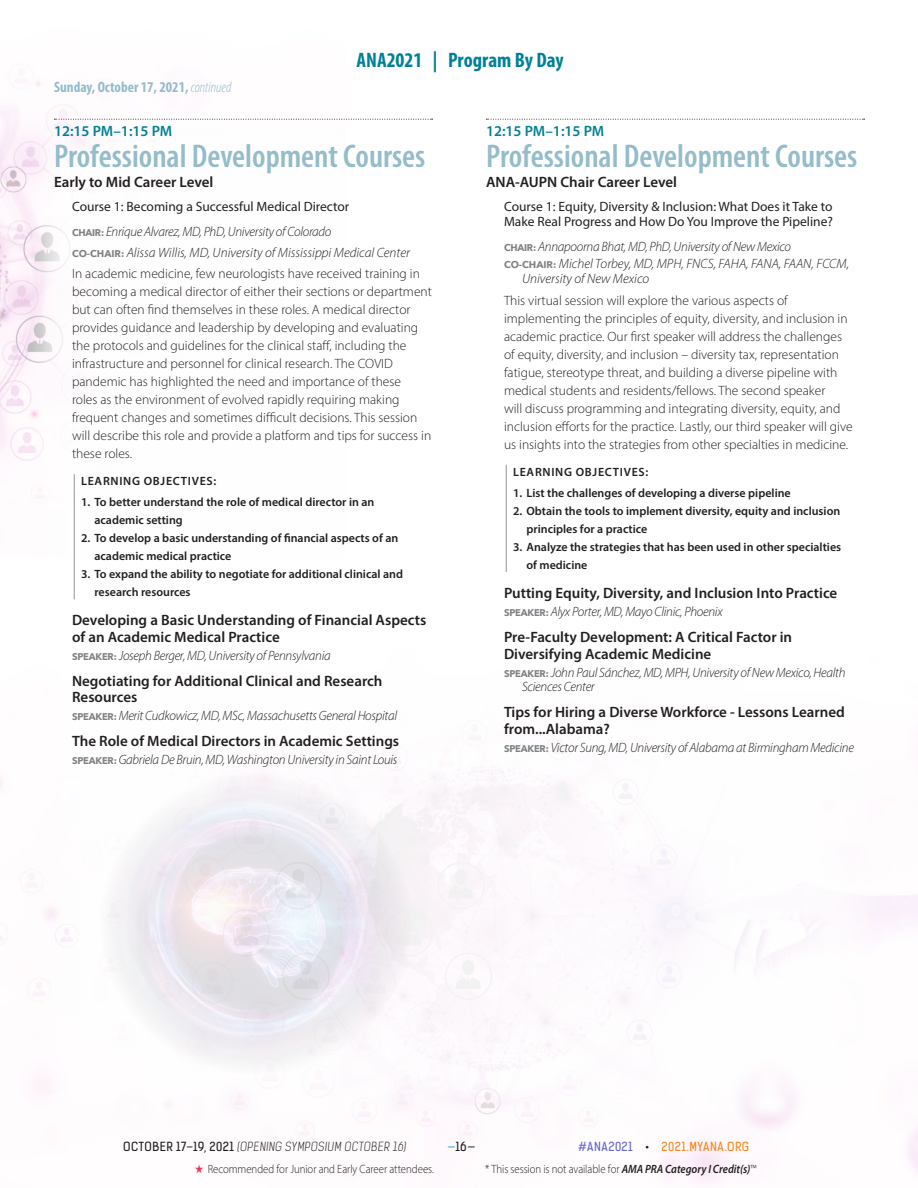
<style>
.page{position:relative;width:918px;height:1188px;background:#fff}
.page>*{position:absolute;margin:0;border:0;box-sizing:border-box;transform-origin:0 0}
.t1{font:600 condensed 33px "Myriad Pro";color:#94bcca}
.t2{font:700 condensed 21px "Myriad Pro";color:#008197}
.t3{font:600 15px/16.5px "Myriad Pro";color:#231f20}
.t4{font:700 condensed 15px "Myriad Pro";color:#94bcca}
.t5{font:600 15px "Myriad Pro";color:#008197}
.t6{font:300 13.5px/18px "Myriad Pro";color:#231f20}
.t7{font:italic 300 13.5px/17.2px "Myriad Pro";letter-spacing:-.02em;color:#231f20}
.t8{font:13.5px/25.2px "Myriad Pro";color:#231f20}
.t9{font:italic 300 13.5px "Myriad Pro";color:#231f20}
.t10{font:600 12px/18px "Myriad Pro";color:#231f20}
.t11{font:300 12px "Myriad Pro";letter-spacing:-.005em;color:#231f20;scale:.9 1}
.t12{font:300 12px "Kelson Sans";color:#231f20}
.t13{font:600 12px "Myriad Pro";letter-spacing:.06em;color:#231f20}
.t14{font:12px "Kelson Sans Regular RU";letter-spacing:.045em;color:#f5871f}
.t15{font:12px "Kelson Sans Regular RU";color:#231f20}
.s1{font-weight:300;font-style:italic}
.s2{font-family:"Avenir Next";font-weight:700;font-size:9.75px;color:#808285}
.s3{font-style:italic}
.s4{font-family:"Avenir Next";font-weight:700;font-style:normal;font-size:9.75px;color:#808285}
.s5{font-family:"Kelson Sans Regular RU";font-weight:400}
.s6{color:#26aae0}
.s7{color:#66c}
.s8{color:#231f20}
.s9{color:#ee3552}
.s10{font-weight:600;font-style:italic}
</style>
<div class="page">
<img style="left:0;top:73px;width:41px;height:388px">
<div style="left:32px;top:90px;width:378px;height:520px;background:#fff"></div>
<svg style="left:54px;top:119px;width:379px;height:1px"></svg>
<svg style="left:74px;top:474px;width:1px;height:14px"></svg>
<hr style="left:74px;top:488px;width:1px;height:111px;background:#939598">
<svg style="left:486px;top:119px;width:379px;height:1px"></svg>
<svg style="left:506px;top:465px;width:1px;height:14px"></svg>
<hr style="left:506px;top:479px;width:1px;height:93px;background:#939598">
<h2 class="t2" style="left:357px;top:46px;width:209px">ANA2021 | Program By Day</h2>
<p class="t4" style="left:54px;top:78px;width:179px">Sunday, October 17, 2021, <span class="s1">continued</span></p>
<p class="t5" style="left:54px;top:121px;width:120px">12:15 PM–1:15 PM</p>
<h1 class="t1" style="left:54px;top:136px;width:373px">Professional Development Courses</h1>
<p class="t3" style="left:54px;top:173px;width:161px">Early to Mid Career Level</p>
<p class="t8" style="left:72px;top:193px;width:279px">Course 1: Becoming a Successful Medical Director<br><span class="s2">CHAIR:</span> <span class="s1">Enrique Alvarez, MD, PhD, University of Colorado</span></p>
<p class="t6" style="left:72px;top:241px;width:349px;line-height:21.9px"><span class="s2">CO-CHAIR:</span> <span class="s3">Alissa Willis, MD, University of Mississippi Medical Center<br></span>In academic medicine, few neurologists have received training in</p>
<p class="t6" style="left:72px;top:283px;width:361px">becoming a medical director of either their sections or department but can often find themselves in these roles. A medical director provides guidance and leadership by developing and evaluating the protocols and guidelines for the clinical staff, including the infrastructure and personnel for clinical research. The COVID pandemic has highlighted the need and importance of these<br>roles as the environment of evolved rapidly requiring making frequent changes and sometimes difficult decisions. This session will describe this role and provide a platform and tips for success in these roles.</p>
<p class="t13" style="left:81px;top:474px;width:137px">LEARNING OBJECTIVES:</p>
<p class="t10" style="left:94px;top:493px;width:281px;text-indent:-14px">1. To better understand the role of medical director in an academic setting</p>
<p class="t10" style="left:94px;top:529px;width:305px;text-indent:-14px">2. To develop a basic understanding of financial aspects of an academic medical practice</p>
<p class="t10" style="left:94px;top:565px;width:310px;text-indent:-14px">3. To expand the ability to negotiate for additional clinical and research resources</p>
<p class="t3" style="left:72px;top:612px;width:356px">Developing a Basic Understanding of Financial Aspects of an Academic Medical Practice</p>
<p class="t7" style="left:72px;top:647px;width:260px"><span class="s4">SPEAKER:</span> Joseph Berger, MD, University of Pennsylvania</p>
<p class="t3" style="left:72px;top:672px;width:312px">Negotiating for Additional Clinical and Research<br>Resources</p>
<p class="t7" style="left:72px;top:707px;width:327px"><span class="s4">SPEAKER:</span> Merit Cudkowicz, MD, MSc, Massachusetts General Hospital</p>
<p class="t3" style="left:72px;top:733px;width:329px">The Role of Medical Directors in Academic Settings</p>
<p class="t7" style="left:72px;top:751px;width:327px"><span class="s4">SPEAKER:</span> Gabriela De Bruin, MD, Washington University in Saint Louis</p>
<p class="t5" style="left:486px;top:121px;width:120px">12:15 PM–1:15 PM</p>
<h1 class="t1" style="left:486px;top:136px;width:373px">Professional Development Courses</h1>
<p class="t3" style="left:486px;top:173px;width:193px">ANA-AUPN Chair Career Level</p>
<p class="t8" style="left:504px;top:199px;width:330px;line-height:15px">Course 1: Equity, Diversity &amp; Inclusion: What Does it Take to<br>Make Real Progress and How Do You Improve the Pipeline?</p>
<p class="t7" style="left:504px;top:238px;width:347px"><span class="s4">CHAIR:</span> Annapoorna Bhat, MD, PhD, University of New Mexico<br><span class="s4">CO-CHAIR:</span> Michel Torbey, MD, MPH, FNCS, FAHA, FANA, FAAN, FCCM,</p>
<p class="t9" style="left:522px;top:271px;width:129px">University of New Mexico</p>
<p class="t6" style="left:504px;top:291px;width:350px">This virtual session will explore the various aspects of implementing the principles of equity, diversity, and inclusion in academic practice. Our first speaker will address the challenges of equity, diversity, and inclusion – diversity tax, representation fatigue, stereotype threat, and building a diverse pipeline with medical students and residents/fellows. The second speaker<br>will discuss programming and integrating diversity, equity, and inclusion efforts for the practice. Lastly, our third speaker will give us insights into the strategies from other specialties in medicine.</p>
<p class="t13" style="left:513px;top:464px;width:137px">LEARNING OBJECTIVES:</p>
<p class="t10" style="left:513px;top:484px;width:279px">1. List the challenges of developing a diverse pipeline</p>
<p class="t10" style="left:526px;top:502px;width:315px;text-indent:-14px">2. Obtain the tools to implement diversity, equity and inclusion principles for a practice</p>
<p class="t10" style="left:526px;top:538px;width:316px;text-indent:-14px">3. Analyze the strategies that has been used in other specialties of medicine</p>
<p class="t3" style="left:504px;top:584px;width:335px">Putting Equity, Diversity, and Inclusion Into Practice</p>
<p class="t7" style="left:504px;top:603px;width:220px"><span class="s4">SPEAKER:</span> Alyx Porter, MD, Mayo Clinic, Phoenix</p>
<p class="t3" style="left:504px;top:628px;width:290px">Pre-Faculty Development: A Critical Factor in<br>Diversifying Academic Medicine</p>
<p class="t7" style="left:522px;top:664px;width:325px;line-height:15px;text-indent:-18px"><span class="s4">SPEAKER:</span> John Paul Sánchez, MD, MPH, University of New Mexico, Health<br>Sciences Center</p>
<p class="t3" style="left:504px;top:704px;width:342px">Tips for Hiring a Diverse Workforce - Lessons Learned from...Alabama?</p>
<p class="t7" style="left:504px;top:739px;width:351px"><span class="s4">SPEAKER:</span> Victor Sung, MD, University of Alabama at Birmingham Medicine</p>
<p class="t12" style="left:123px;top:1139px;width:286px"><span class="s5">OC T OBER 17–19, 2021</span> (OPENING SYMPOSIUM OCTOBER 16)</p>
<p class="t15" style="left:447px;top:1139px;width:30px"><span class="s6">—</span>16—</p>
<p class="t14" style="left:578px;top:1139px;width:173px"><span class="s7">#ANA2021</span> <span class="s8">•</span> 2021.MYANA.ORG</p>
<p class="t11" style="left:195px;top:1162px;width:268px"><span class="s9">★</span> Recommended for Junior and Early Career attendees.</p>
<p class="t11" style="left:485px;top:1162px;width:303px">* This session is not available for <span class="s10">AMA PRA Category I Credit(s)</span>™</p>
</div>
